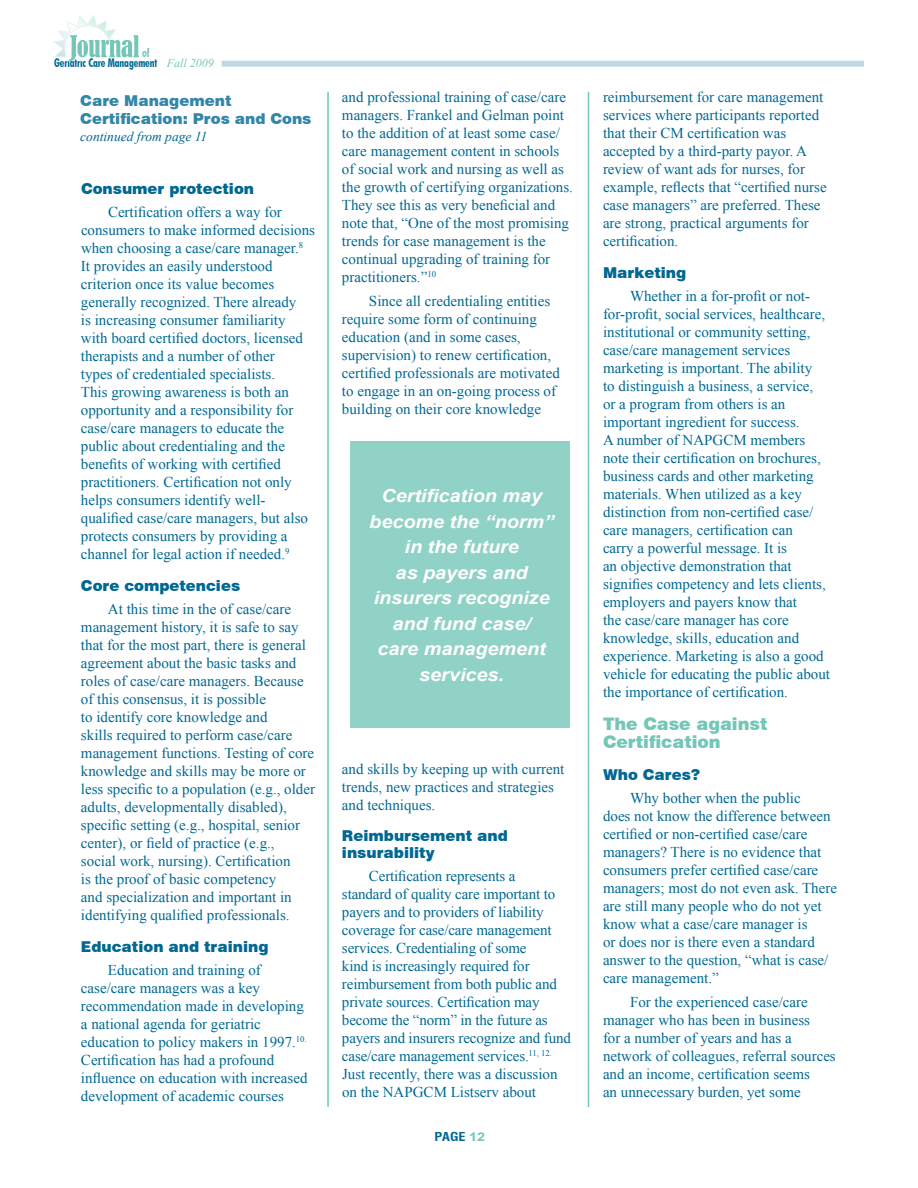
<style>
.page{position:relative;width:918px;height:1188px;background:#fff}
.page>*{position:absolute;margin:0;border:0;box-sizing:border-box;transform-origin:0 0}
.t1{font:italic 700 18px/25.5px "Arial";color:#fff;text-align:center;scale:1.1 1}
.t2{font:900 17.25px/18px "Swiss 721 BT";color:#74c7b8}
.t3{font:15px/18px "Times New Roman";color:#006892}
.t4{font:900 15px/16.5px "Swiss 721 BT";color:#006892}
.t5{font:900 15px/17.2px "Swiss 721 BT";color:#3386a8}
.t6{font:italic 13.5px "Times New Roman";color:#006892}
.t7{font:700 condensed 12px "Futura BT";letter-spacing:-.01em;color:#006892;scale:.9 1}
.t8{font:italic 12px "Times New Roman";color:#74c7b8}
.t9{font:700 condensed 12px "Swiss 721 BT";color:#006892;scale:1.2 1}
.t10{font:700 condensed 12px "Futura BT";color:#74c7b8;scale:.9 1}
.s1{font-family:"Arial";font-stretch:normal;color:#74c7b8}
</style>
<div class="page">
<div style="left:222px;top:61px;width:642px;height:6px;background:#bfd9e4"></div>
<svg style="left:54px;top:15px;width:62px;height:46px"></svg>
<img style="left:70px;top:35px;width:69px;height:26px">
<hr style="left:327px;top:92px;width:2px;height:1015px;background:#74c7b8">
<hr style="left:588px;top:92px;width:1px;height:1015px;background:#74c7b8">
<div style="left:350px;top:441px;width:220px;height:287px;background:#90d2c6"></div>
<p class="t10" style="left:142px;top:45px;width:10px">of</p>
<p class="t7" style="left:54px;top:55px;width:116px">Geriatric Care Management</p>
<p class="t8" style="left:167px;top:55px;width:49px">Fall 2009</p>
<p class="t5" style="left:80px;top:92px;width:233px">Care Management<br>Certification: Pros and Cons</p>
<p class="t6" style="left:80px;top:127px;width:129px">continued from page 11</p>
<p class="t4" style="left:81px;top:180px;width:175px">Consumer protection</p>
<p class="t3" style="left:81px;top:203px;width:236px;text-indent:27px">Certification offers a way for consumers to make informed decisions when choosing a case/care manager.<sup>8<br></sup>It provides an easily understood criterion once its value becomes generally recognized. There already<br>is increasing consumer familiarity with board certified doctors, licensed therapists and a number of other<br>types of credentialed specialists.<br>This growing awareness is both an opportunity and a responsibility for case/care managers to educate the public about credentialing and the benefits of working with certified practitioners. Certification not only helps consumers identify well&shy;qualified case/care managers, but also protects consumers by providing a channel for legal action if needed.<sup>9</sup></p>
<p class="t4" style="left:81px;top:577px;width:161px">Core competencies</p>
<p class="t3" style="left:81px;top:600px;width:236px;text-indent:27px">At this time in the of case/care management history, it is safe to say that for the most part, there is general agreement about the basic tasks and roles of case/care managers. Because of this consensus, it is possible<br>to identify core knowledge and<br>skills required to perform case/care management functions. Testing of core knowledge and skills may be more or less specific to a population (e.g., older adults, developmentally disabled), specific setting (e.g., hospital, senior center), or field of practice (e.g.,<br>social work, nursing). Certification<br>is the proof of basic competency<br>and specialization and important in identifying qualified professionals.</p>
<p class="t4" style="left:81px;top:938px;width:189px">Education and training</p>
<p class="t3" style="left:81px;top:961px;width:228px;text-indent:27px">Education and training of case/care managers was a key recommendation made in developing a national agenda for geriatric education to policy makers in 1997.<sup>10.<br></sup>Certification has had a profound influence on education with increased development of academic courses</p>
<p class="t3" style="left:342px;top:88px;width:232px">and professional training of case/care managers. Frankel and Gelman point to the addition of at least some case/ care management content in schools of social work and nursing as well as the growth of certifying organizations.<br>They see this as very beneficial and note that, “One of the most promising trends for case management is the continual upgrading of training for practitioners.”<sup>10</sup></p>
<p class="t3" style="left:342px;top:291px;width:219px;text-indent:27px">Since all credentialing entities require some form of continuing education (and in some cases, supervision) to renew certification, certified professionals are motivated to engage in an on-going process of building on their core knowledge</p>
<p class="t1" style="left:369px;top:483px;width:170px">Certification may become the “norm” in the future<br>as payers and insurers recognize and fund case/<br>care management services.</p>
<p class="t3" style="left:342px;top:759px;width:224px">and skills by keeping up with current trends, new practices and strategies and techniques.</p>
<p class="t4" style="left:342px;top:828px;width:167px">Reimbursement and insurability</p>
<p class="t3" style="left:342px;top:867px;width:230px;text-indent:27px">Certification represents a<br>standard of quality care important to payers and to providers of liability coverage for case/care management services. Credentialing of some<br>kind is increasingly required for reimbursement from both public and private sources. Certification may become the “norm” in the future as payers and insurers recognize and fund case/care management services.<sup>11,</sup> <sup>12.<br></sup>Just recently, there was a discussion on the NAPGCM Listserv about</p>
<p class="t9" style="left:434px;top:1129px;width:44px">page <span class="s1">12</span></p>
<p class="t3" style="left:603px;top:88px;width:225px">reimbursement for care management services where participants reported that their CM certification was accepted by a third-party payor. A review of want ads for nurses, for example, reflects that “certified nurse case managers” are preferred. These are strong, practical arguments for certification.</p>
<p class="t4" style="left:603px;top:264px;width:85px">Marketing</p>
<p class="t3" style="left:603px;top:287px;width:229px;text-indent:27px">Whether in a for-profit or not&shy;for-profit, social services, healthcare, institutional or community setting, case/care management services marketing is important. The ability<br>to distinguish a business, a service,<br>or a program from others is an important ingredient for success.<br>A number of NAPGCM members note their certification on brochures, business cards and other marketing materials. When utilized as a key distinction from non-certified case/ care managers, certification can<br>carry a powerful message. It is<br>an objective demonstration that signifies competency and lets clients, employers and payers know that<br>the case/care manager has core knowledge, skills, education and experience. Marketing is also a good vehicle for educating the public about the importance of certification.</p>
<p class="t2" style="left:603px;top:715px;width:166px">The Case against<br>Certification</p>
<p class="t4" style="left:603px;top:766px;width:99px">Who Cares?</p>
<p class="t3" style="left:603px;top:789px;width:235px;text-indent:27px">Why bother when the public<br>does not know the difference between certified or non-certified case/care managers? There is no evidence that consumers prefer certified case/care managers; most do not even ask. There are still many people who do not yet know what a case/care manager is<br>or does nor is there even a standard answer to the question, “what is case/ care management.”</p>
<p class="t3" style="left:603px;top:993px;width:234px;text-indent:27px">For the experienced case/care manager who has been in business<br>for a number of years and has a network of colleagues, referral sources and an income, certification seems<br>an unnecessary burden, yet some</p>
</div>
